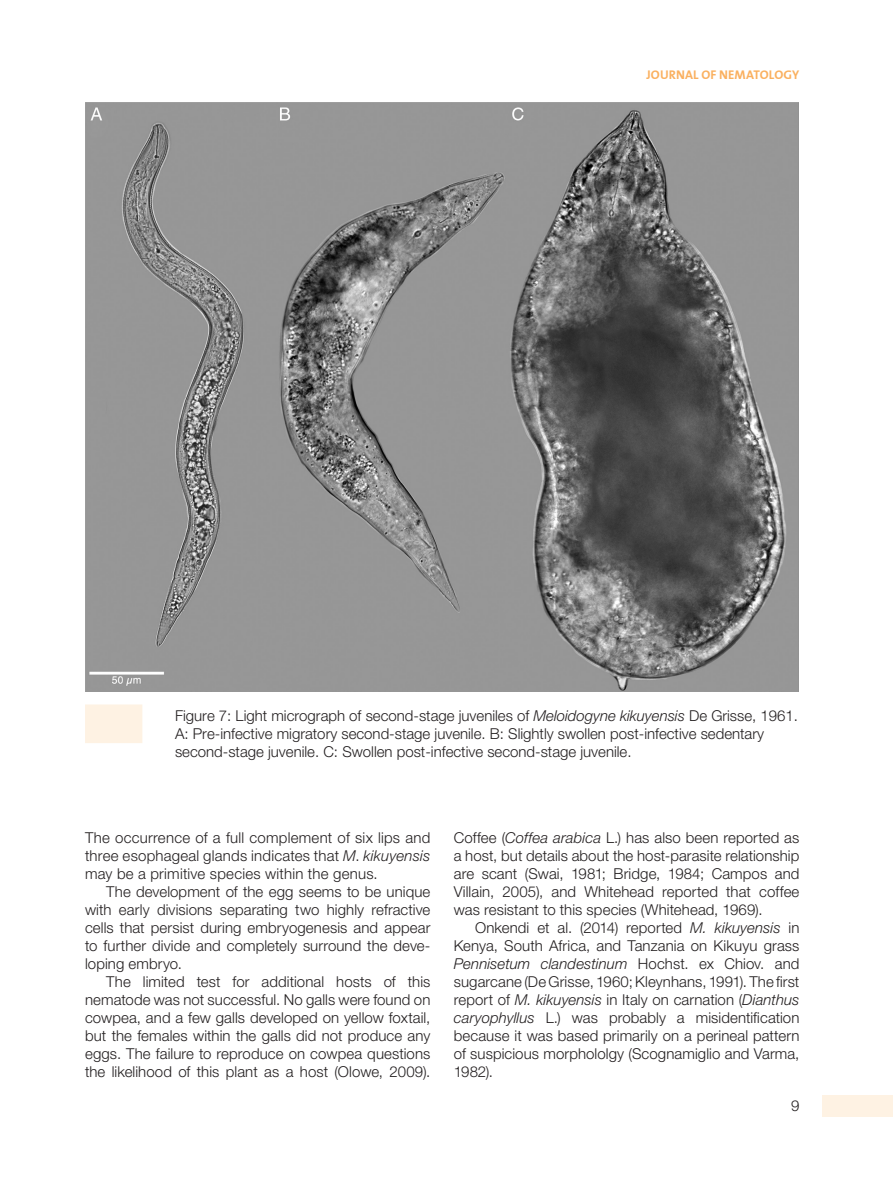
<style>
.page{position:relative;width:893px;height:1178px;background:#fff}
.page>*{position:absolute;margin:0;border:0;box-sizing:border-box;transform-origin:0 0}
.pPara{font:300 15px/18px "Helvetica Neue LT Pro";letter-spacing:.005em;color:#231f20;text-align:justify}
.pfigure_caption2{font:300 15px/18px "Helvetica Neue LT Pro";color:#231f20}
.t1{font:700 12.75px "The Mix Plain";letter-spacing:.01em;color:#fab05f}
.s1{font-family:"Helvetica Neue LT Std";font-style:italic}
</style>
<div class="page">
<div style="left:823px;top:1095px;width:70px;height:21px;background:#fef2e3"></div>
<div style="left:85px;top:704px;width:57px;height:39px;background:#fef2e3"></div>
<img style="left:86px;top:103px;width:713px;height:589px">
<p class="t1" style="left:646px;top:64px;width:154px">JOURNAL OF NEMATOLOGY</p>
<p class="pfigure_caption2" style="left:175px;top:706px;width:624px">Figure 7: Light micrograph of second-stage juveniles of <span class="s1">Meloidogyne kikuyensis</span> De Grisse, 1961.<br>A: Pre-infective migratory second-stage juvenile. B: Slightly swollen post-infective sedentary second-stage juvenile. C: Swollen post-infective second-stage juvenile.</p>
<p class="pPara" style="left:85px;top:828px;width:347px">The occurrence of a full complement of six lips and three esophageal glands indicates that <span class="s1">M</span>. <span class="s1">kikuyensis </span>may be a primitive species within the genus.</p>
<p class="pPara" style="left:85px;top:882px;width:347px;text-align:left;text-indent:21px">The development of the egg seems to be unique with early divisions separating two highly refractive cells that persist during embryogenesis and appear to further divide and completely surround the deve&shy;loping embryo.</p>
<p class="pPara" style="left:85px;top:972px;width:347px;text-indent:21px">The limited test for additional hosts of this nematode was not successful. No galls were found on cowpea, and a few galls developed on yellow foxtail, but the females within the galls did not produce any eggs. The failure to reproduce on cowpea questions the likelihood of this plant as a host (Olowe, 2009).</p>
<p class="pPara" style="left:454px;top:828px;width:347px">Coffee (<span class="s1">Coffea arabica</span> L.) has also been reported as a host, but details about the host-parasite relationship are scant (Swai, 1981; Bridge, 1984; Campos and Villain, 2005), and Whitehead reported that coffee was resistant to this species (Whitehead, 1969).</p>
<p class="pPara" style="left:454px;top:918px;width:347px;text-indent:21px">Onkendi et al. (2014) reported <span class="s1">M. kikuyensis</span> in Kenya, South Africa, and Tanzania on Kikuyu grass <span class="s1">Pennisetum clandestinum</span> Hochst. ex Chiov. and sugarcane (De Grisse, 1960; Kleynhans, 1991). The first report of <span class="s1">M. kikuyensis</span> in Italy on carnation (<span class="s1">Dianthus caryophyllus</span> L.) was probably a misidentification because it was based primarily on a perineal pattern of suspicious morphololgy (Scognamiglio and Varma, 1982).</p>
<p class="pPara" style="left:791px;top:1096px;width:10px">9</p>
</div>
